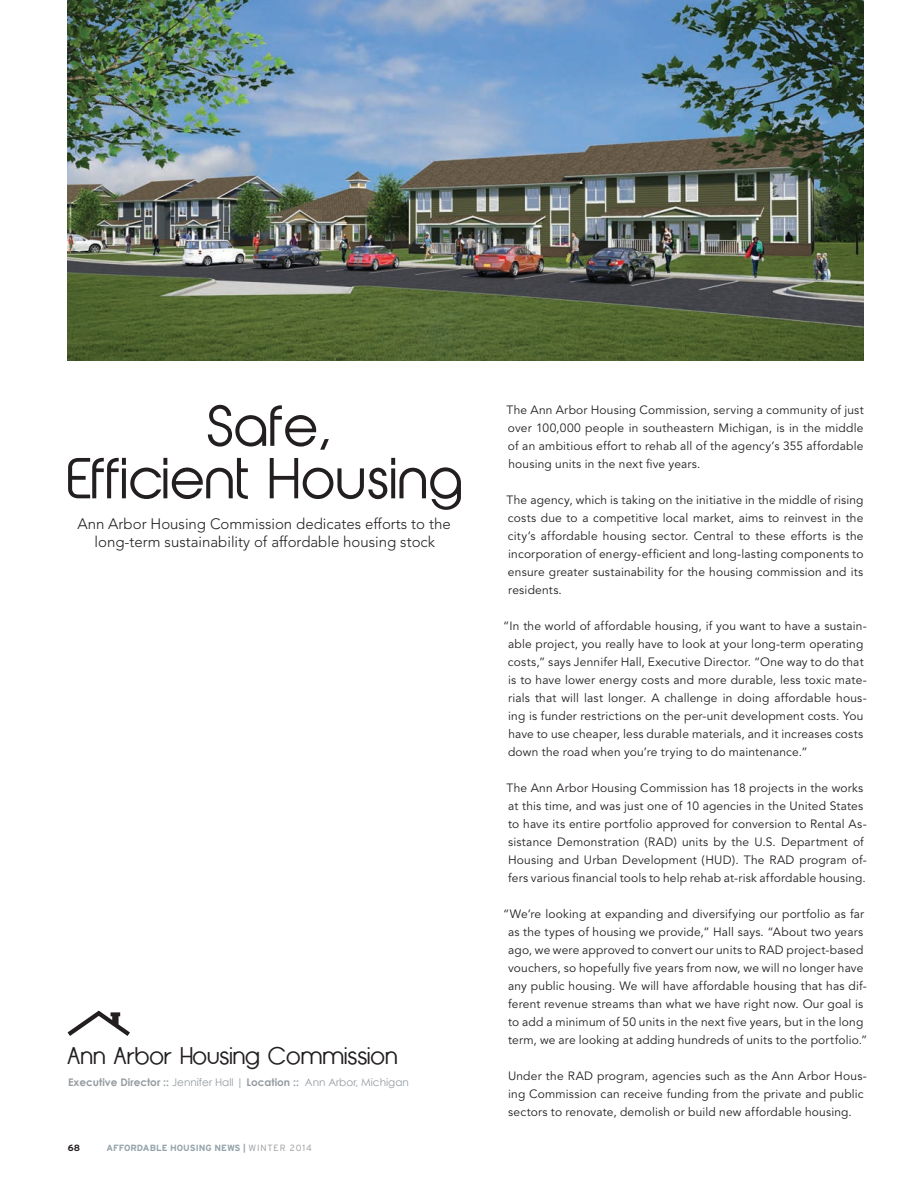
<style>
.page{position:relative;width:918px;height:1188px;background:#fff}
.page>*{position:absolute;margin:0;border:0;box-sizing:border-box;transform-origin:0 0}
.t1{font:52.5px/52.5px "Abeatby Kai";color:#231f20;text-align:center}
.t2{font:24px "Opificio";color:#231f20}
.t3{font:300 15px/18px "Avenir";color:#231f20;text-align:center}
.t4{font:12px/18px "Avenir";letter-spacing:.015em;color:#231f20}
.t5{font:10.5px "Century Gothic";color:#959ca1}
.t6{font:700 9px "Interstate";color:#94a3a9}
.t7{font:700 9px "Interstate";color:#231f20}
.s1{font-weight:700}
.s2{font-weight:300;color:#97999c}
</style>
<div class="page">
<svg style="left:68px;top:1011px;width:62px;height:25px"></svg>
<img style="left:68px;top:0;width:796px;height:360px">
<h1 class="t1" style="left:68px;top:405px;width:399px">Safe,<br>Efficient Housing</h1>
<p class="t3" style="left:77px;top:514px;width:375px">Ann Arbor Housing Commission dedicates efforts to the long-term sustainability of affordable housing stock</p>
<h2 class="t2" style="left:67px;top:1042px;width:332px">Ann Arbor Housing Commission</h2>
<p class="t5" style="left:68px;top:1076px;width:342px"><span class="s1">Executive Director ::</span> Jennifer Hall | <span class="s1">Location ::</span> Ann Arbor, Michigan</p>
<p class="t7" style="left:68px;top:1143px;width:14px">68</p>
<p class="t6" style="left:106px;top:1143px;width:207px">AFFORDABLE HOUSING NEWS | <span class="s2">WINTER 2014</span></p>
<p class="t4" style="left:507px;top:401px;width:359px;text-align:justify">The Ann Arbor Housing Commission, serving a community of just over 100,000 people in southeastern Michigan, is in the middle of an ambitious effort to rehab all of the agency’s 355 affordable housing units in the next five years.</p>
<p class="t4" style="left:507px;top:491px;width:358px;text-align:justify">The agency, which is taking on the initiative in the middle of rising costs due to a competitive local market, aims to reinvest in the city’s affordable housing sector. Central to these efforts is the incorporation of energy-efficient and long-lasting components to ensure greater sustainability for the housing commission and its residents.</p>
<p class="t4" style="left:508px;top:617px;width:360px;text-indent:-5px">“In the world of affordable housing, if you want to have a sustain&shy;able project, you really have to look at your long-term operating costs,” says Jennifer Hall, Executive Director. “One way to do that is to have lower energy costs and more durable, less toxic mate&shy;rials that will last longer. A challenge in doing affordable hous&shy;ing is funder restrictions on the per-unit development costs. You have to use cheaper, less durable materials, and it increases costs down the road when you’re trying to do maintenance.”</p>
<p class="t4" style="left:507px;top:779px;width:362px">The Ann Arbor Housing Commission has 18 projects in the works at this time, and was just one of 10 agencies in the United States to have its entire portfolio approved for conversion to Rental As&shy;sistance Demonstration (RAD) units by the U.S. Department of Housing and Urban Development (HUD). The RAD program of&shy;fers various financial tools to help rehab at-risk affordable housing.</p>
<p class="t4" style="left:503px;top:905px;width:366px;text-align:center">“We’re looking at expanding and diversifying our portfolio as far as the types of housing we provide,” Hall says. “About two years ago, we were approved to convert our units to RAD project-based vouchers, so hopefully five years from now, we will no longer have any public housing. We will have affordable housing that has dif&shy;ferent revenue streams than what we have right now. Our goal is to add a minimum of 50 units in the next five years, but in the long term, we are looking at adding hundreds of units to the portfolio.”</p>
<p class="t4" style="left:508px;top:1067px;width:360px">Under the RAD program, agencies such as the Ann Arbor Hous&shy;ing Commission can receive funding from the private and public sectors to renovate, demolish or build new affordable housing.</p>
</div>
